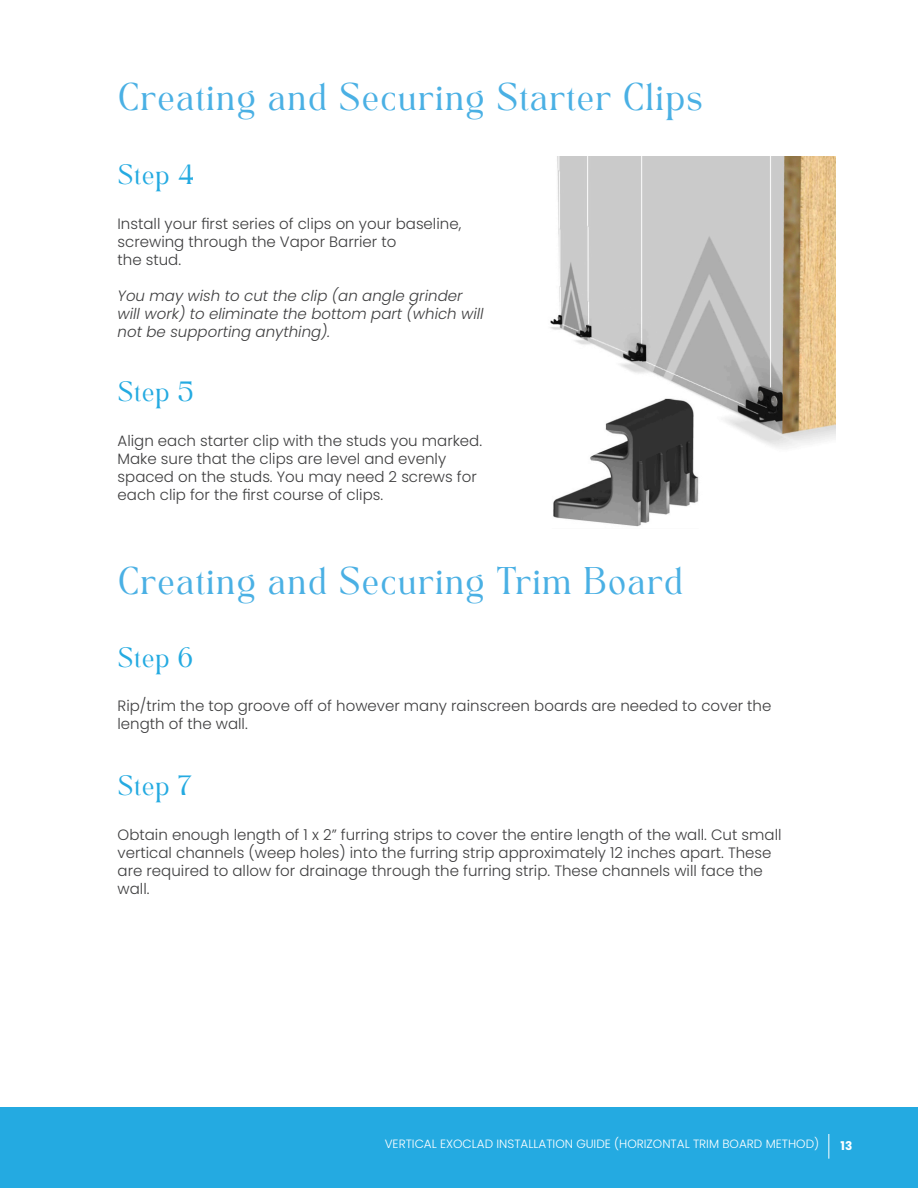
<style>
.page{position:relative;width:918px;height:1188px;background:#fff}
.page>*{position:absolute;margin:0;border:0;box-sizing:border-box;transform-origin:0 0}
.t1{font:27px "TAN Angleton";color:#4ab0e4}
.t2{font:19.5px "TAN Angleton";color:#24aae1}
.t3{font:300 15px/18px "Poppins";color:#3e3e3f}
.t4{font:italic 300 15px/18px "Poppins";color:#3e3e3f}
.t5{font:300 12px "Poppins";color:#fff}
.t6{font:700 12px "Poppins";color:#fff}
</style>
<div class="page">
<div style="left:0;top:1107px;width:918px;height:81px;background:#24aae1"></div>
<svg style="left:828px;top:1134px;width:1px;height:25px"></svg>
<img style="left:550px;top:157px;width:285px;height:370px">
<p class="t1" style="left:118px;top:85px;width:588px">Creating and Securing Starter Clips</p>
<p class="t2" style="left:118px;top:166px;width:78px">Step 4</p>
<p class="t3" style="left:118px;top:214px;width:345px">Install your first series of clips on your baseline, screwing through the Vapor Barrier to<br>the stud.</p>
<p class="t4" style="left:118px;top:286px;width:368px">You may wish to cut the clip (an angle grinder will work) to eliminate the bottom part (which will not be supporting anything).</p>
<p class="t2" style="left:118px;top:383px;width:78px">Step 5</p>
<p class="t3" style="left:118px;top:432px;width:366px">Align each starter clip with the studs you marked.<br>Make sure that the clips are level and evenly spaced on the studs. You may need 2 screws for each clip for the first course of clips.</p>
<p class="t1" style="left:118px;top:569px;width:568px">Creating and Securing Trim Board</p>
<p class="t2" style="left:118px;top:648px;width:77px">Step 6</p>
<p class="t3" style="left:118px;top:697px;width:655px">Rip/trim the top groove off of however many rainscreen boards are needed to cover the length of the wall.</p>
<p class="t2" style="left:118px;top:777px;width:77px">Step 7</p>
<p class="t3" style="left:118px;top:825px;width:666px">Obtain enough length of 1 x 2” furring strips to cover the entire length of the wall. Cut small vertical channels (weep holes) into the furring strip approximately 12 inches apart. These are required to allow for drainage through the furring strip. These channels will face the wall.</p>
<p class="t5" style="left:385px;top:1137px;width:436px">VERTICAL EXOCLAD INSTALLATION GUIDE (HORIZONTAL TRIM BOARD METHOD)</p>
<p class="t6" style="left:841px;top:1139px;width:13px">13</p>
</div>
